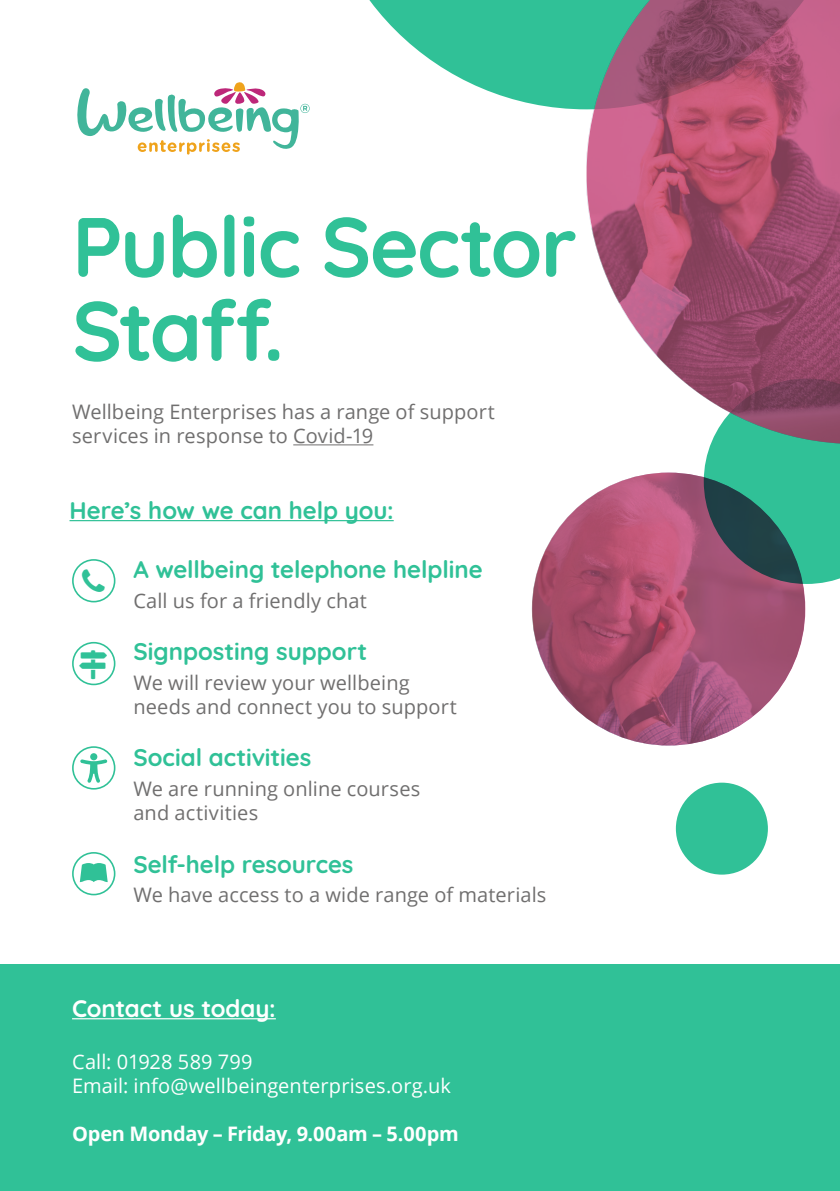
<style>
.page{position:relative;width:840px;height:1191px;background:#fff}
.page>*{position:absolute;margin:0;border:0;box-sizing:border-box;transform-origin:0 0}
.t1{font:700 84px/84px "Quicksand";letter-spacing:-.02em;color:#30c197}
.t2{font:700 24px "Quicksand";color:#30c197}
.t3{font:700 24px "Quicksand";color:#fff}
.t4{font:20px/24px "Open Sans";letter-spacing:.005em;color:#706f6f}
.t5{font:20px/24px "Open Sans";letter-spacing:.005em;color:#fff}
.t6{font:700 20px "Open Sans";letter-spacing:-.01em;color:#fff}
</style>
<div class="page">
<hr style="left:293px;top:444px;width:80px;height:1px;background:#706f6f">
<svg style="left:77px;top:82px;width:232px;height:73px"></svg>
<div style="left:72px;top:642px;width:43px;height:43px;border:2px solid #30c197;border-radius:50%"></div>
<div style="left:90px;top:753px;width:7px;height:7px;background:#30c197;border-radius:50%"></div>
<svg style="left:80px;top:759px;width:27px;height:23px"></svg>
<div style="left:72px;top:746px;width:43px;height:43px;border:2px solid #30c197;border-radius:50%"></div>
<div style="left:72px;top:852px;width:43px;height:43px;border:2px solid #30c197;border-radius:50%"></div>
<svg style="left:80px;top:863px;width:28px;height:19px"></svg>
<div style="left:72px;top:559px;width:43px;height:43px;border:2px solid #30c197;border-radius:50%"></div>
<img style="left:531px;top:472px;width:273px;height:273px;border-radius:136px">
<svg style="left:369px;top:0;width:216px;height:109px;fill:#30c197"></svg>
<svg style="left:703px;top:444px;width:136px;height:140px;background:#3d907e"></svg>
<div style="left:675px;top:782px;width:92px;height:92px;background:#30c197;border-radius:50%"></div>
<img style="left:585px;top:0;width:254px;height:443px">
<hr style="left:69px;top:520px;width:324px;height:1px;background:#30c197">
<div style="left:0;top:964px;width:839px;height:227px;background:#30c197"></div>
<hr style="left:72px;top:1018px;width:204px;height:1px;background:#fff">
<h1 class="t1" style="left:72px;top:198px;width:506px">Public Sector<br>Staff.</h1>
<p class="t4" style="left:72px;top:399px;width:424px">Wellbeing Enterprises has a range of support services in response to Covid-19</p>
<p class="t2" style="left:69px;top:490px;width:325px">Here’s how we can help you:</p>
<p class="t2" style="left:133px;top:550px;width:351px">A wellbeing telephone helpline</p>
<p class="t4" style="left:133px;top:588px;width:235px">Call us for a friendly chat</p>
<p class="t2" style="left:133px;top:632px;width:235px">Signposting support</p>
<p class="t4" style="left:133px;top:670px;width:325px">We will review your wellbeing needs and connect you to support</p>
<p class="t2" style="left:133px;top:738px;width:179px">Social activities</p>
<p class="t4" style="left:133px;top:776px;width:288px">We are running online courses and activities</p>
<p class="t2" style="left:133px;top:844px;width:221px">Self-help resources</p>
<p class="t4" style="left:133px;top:882px;width:414px">We have access to a wide range of materials</p>
<p class="t3" style="left:72px;top:988px;width:205px">Contact us today:</p>
<p class="t5" style="left:72px;top:1049px;width:380px">Call: 01928 589 799<br>Email: info@wellbeingenterprises.org.uk</p>
<p class="t6" style="left:72px;top:1120px;width:388px">Open Monday – Friday, 9.00am – 5.00pm</p>
</div>
